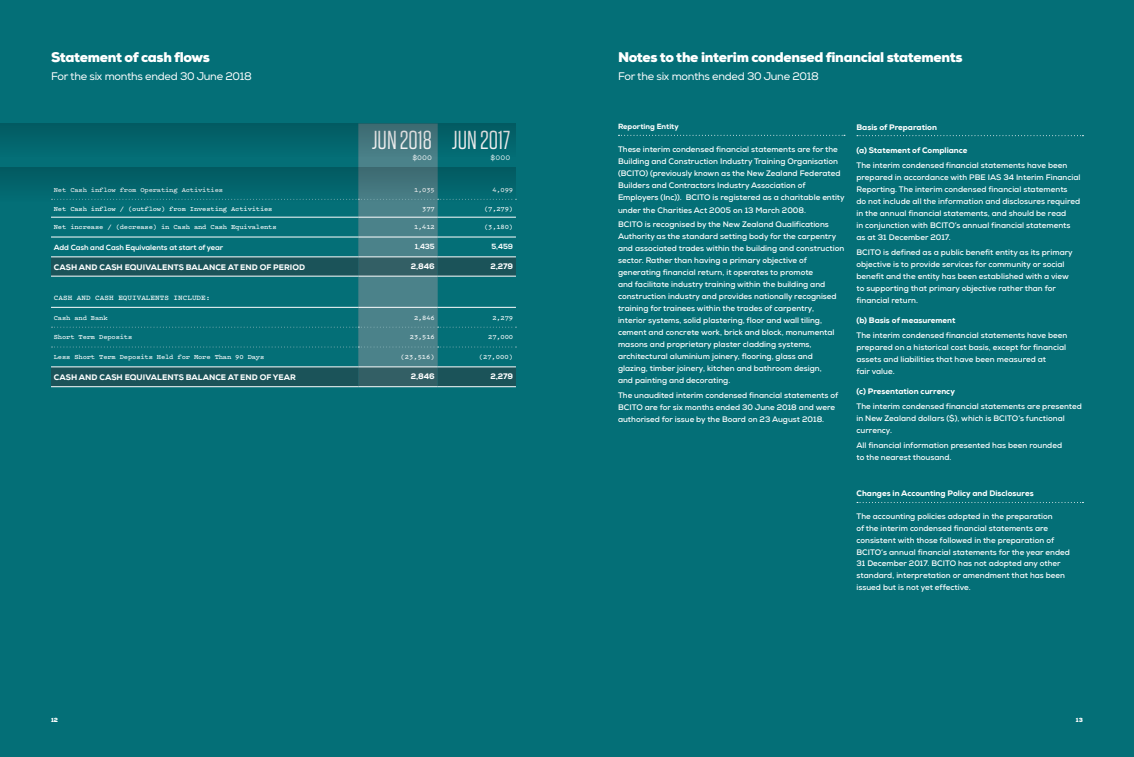
<style>
.page{position:relative;width:1134px;height:757px;background:#fff}
.page>*{position:absolute;margin:0;border:0;box-sizing:border-box;transform-origin:0 0}
.t1{font:26px "Tungsten";color:#fff}
.t2{font:900 14px "Nexa";letter-spacing:-.025em;color:#fff}
.t3{font:11px "Nexa";letter-spacing:-.025em;color:#fff}
.t4{font:700 8px/12px "Nexa";color:#fff}
.t5{font:800 8px "Nexa";color:#fff}
.t6{font:500 8px "Pitch";color:#fff}
.t7{font:800 7.5px "Nexa";letter-spacing:-.01em;color:#fff}
.t8{font:600 7.5px "Pitch";color:#fff}
.t9{font:800 7.5px "Nexa";color:#fff}
.t10{font:600 7px "Pitch";letter-spacing:-.025em;color:#fff}
.t11{font:900 6px "Nexa";color:#fff}
</style>
<div class="page">
<div style="left:0;top:0;width:567px;height:757px;background:#046f77"></div>
<div style="left:567px;top:0;width:567px;height:757px;background:#046f77"></div>
<hr style="left:51px;top:307px;width:307px;height:1px;background:#fff">
<hr style="left:51px;top:256px;width:307px;height:1px;background:#fff">
<hr style="left:51px;top:276px;width:307px;height:1px;background:#fff">
<hr style="left:51px;top:366px;width:307px;height:1px;background:#fff">
<hr style="left:51px;top:386px;width:307px;height:1px;background:#fff">
<svg style="left:52px;top:244px;width:464px;height:143px"></svg>
<svg style="left:618px;top:135px;width:227px;height:1px"></svg>
<svg style="left:857px;top:135px;width:226px;height:1px"></svg>
<svg style="left:857px;top:502px;width:226px;height:1px"></svg>
<svg style="left:0;top:123px;width:516px;height:45px"></svg>
<svg style="left:0;top:168px;width:516px;height:76px"></svg>
<h2 class="t2" style="left:51px;top:48px;width:160px">Statement of cash flows</h2>
<h3 class="t3" style="left:51px;top:69px;width:202px">For the six months ended 30 June 2018</h3>
<h1 class="t1" style="left:372px;top:126px;width:62px">JUN 2018</h1>
<p class="t6" style="left:412px;top:152px;width:21px">$000</p>
<h1 class="t1" style="left:452px;top:126px;width:60px">JUN 2017</h1>
<p class="t6" style="left:491px;top:152px;width:21px">$000</p>
<p class="t10" style="left:54px;top:185px;width:171px">Net Cash inflow from Operating Activities</p>
<p class="t10" style="left:414px;top:185px;width:22px">1,035</p>
<p class="t10" style="left:492px;top:185px;width:22px">4,099</p>
<p class="t10" style="left:54px;top:204px;width:220px">Net Cash inflow / (outflow) from Investing Activities</p>
<p class="t10" style="left:422px;top:204px;width:14px">377</p>
<p class="t10" style="left:484px;top:204px;width:31px">(7,279)</p>
<p class="t10" style="left:54px;top:222px;width:224px">Net increase / (decrease) in Cash and Cash Equivalents</p>
<p class="t10" style="left:414px;top:222px;width:22px">1,412</p>
<p class="t10" style="left:484px;top:222px;width:31px">(3,180)</p>
<p class="t7" style="left:54px;top:243px;width:171px">Add Cash and Cash Equivalents at start of year</p>
<p class="t7" style="left:415px;top:242px;width:21px">1,435</p>
<p class="t7" style="left:491px;top:242px;width:23px">5,459</p>
<p class="t5" style="left:54px;top:262px;width:253px">CASH AND CASH EQUIVALENTS BALANCE AT END OF PERIOD</p>
<p class="t5" style="left:411px;top:261px;width:25px">2,846</p>
<p class="t5" style="left:490px;top:261px;width:24px">2,279</p>
<p class="t8" style="left:54px;top:292px;width:158px">CASH AND CASH EQUIVALENTS INCLUDE:</p>
<p class="t10" style="left:54px;top:313px;width:55px">Cash and Bank</p>
<p class="t10" style="left:414px;top:313px;width:22px">2,846</p>
<p class="t10" style="left:492px;top:313px;width:22px">2,279</p>
<p class="t10" style="left:54px;top:332px;width:80px">Short Term Deposits</p>
<p class="t10" style="left:410px;top:332px;width:26px">23,516</p>
<p class="t10" style="left:488px;top:332px;width:26px">27,000</p>
<p class="t10" style="left:54px;top:352px;width:212px">Less Short Term Deposits Held for More Than 90 Days</p>
<p class="t10" style="left:400px;top:352px;width:36px">(23,516)</p>
<p class="t10" style="left:479px;top:352px;width:36px">(27,000)</p>
<p class="t5" style="left:54px;top:372px;width:243px">CASH AND CASH EQUIVALENTS BALANCE AT END OF YEAR</p>
<p class="t5" style="left:411px;top:371px;width:25px">2,846</p>
<p class="t5" style="left:490px;top:371px;width:24px">2,279</p>
<h2 class="t2" style="left:618px;top:48px;width:346px">Notes to the interim condensed financial statements</h2>
<h3 class="t3" style="left:618px;top:69px;width:202px">For the six months ended 30 June 2018</h3>
<p class="t9" style="left:618px;top:122px;width:62px">Reporting Entity</p>
<p class="t4" style="left:618px;top:144px;width:228px">These interim condensed financial statements are for the Building and Construction Industry Training Organisation (BCITO) (previously known as the New Zealand Federated Builders and Contractors Industry Association of Employers (Inc)). BCITO is registered as a charitable entity under the Charities Act 2005 on 13 March 2008.</p>
<p class="t4" style="left:618px;top:219px;width:228px">BCITO is recognised by the New Zealand Qualifications Authority as the standard setting body for the carpentry and associated trades within the building and construction sector. Rather than having a primary objective of generating financial return, it operates to promote<br>and facilitate industry training within the building and construction industry and provides nationally recognised training for trainees within the trades of carpentry, interior systems, solid plastering, floor and wall tiling, cement and concrete work, brick and block, monumental masons and proprietary plaster cladding systems, architectural aluminium joinery, flooring, glass and glazing, timber joinery, kitchen and bathroom design,<br>and painting and decorating.</p>
<p class="t4" style="left:618px;top:389px;width:222px">The unaudited interim condensed financial statements of<br>BCITO are for six months ended 30 June 2018 and were authorised for issue by the Board on 23 August 2018.</p>
<p class="t5" style="left:856px;top:122px;width:82px">Basis of Preparation</p>
<p class="t5" style="left:856px;top:145px;width:112px">(a) Statement of Compliance</p>
<p class="t4" style="left:856px;top:159px;width:226px">The interim condensed financial statements have been prepared in accordance with PBE IAS 34 Interim Financial Reporting. The interim condensed financial statements<br>do not include all the information and disclosures required in the annual financial statements, and should be read<br>in conjunction with BCITO’s annual financial statements as at 31 December 2017.</p>
<p class="t4" style="left:856px;top:246px;width:218px">BCITO is defined as a public benefit entity as its primary objective is to provide services for community or social benefit and the entity has been established with a view to supporting that primary objective rather than for financial return.</p>
<p class="t5" style="left:856px;top:315px;width:100px">(b) Basis of measurement</p>
<p class="t4" style="left:856px;top:329px;width:212px">The interim condensed financial statements have been prepared on a historical cost basis, except for financial assets and liabilities that have been measured at<br>fair value.</p>
<p class="t5" style="left:856px;top:386px;width:100px">(c) Presentation currency</p>
<p class="t4" style="left:856px;top:400px;width:227px">The interim condensed financial statements are presented in New Zealand dollars ($), which is BCITO’s functional currency.</p>
<p class="t4" style="left:856px;top:439px;width:207px">All financial information presented has been rounded to the nearest thousand.</p>
<p class="t5" style="left:856px;top:488px;width:179px">Changes in Accounting Policy and Disclosures</p>
<p class="t4" style="left:856px;top:511px;width:215px">The accounting policies adopted in the preparation<br>of the interim condensed financial statements are consistent with those followed in the preparation of BCITO’s annual financial statements for the year ended 31 December 2017. BCITO has not adopted any other standard, interpretation or amendment that has been issued but is not yet effective.</p>
<p class="t11" style="left:51px;top:716px;width:8px">12</p>
<p class="t11" style="left:1076px;top:716px;width:9px">13</p>
</div>
